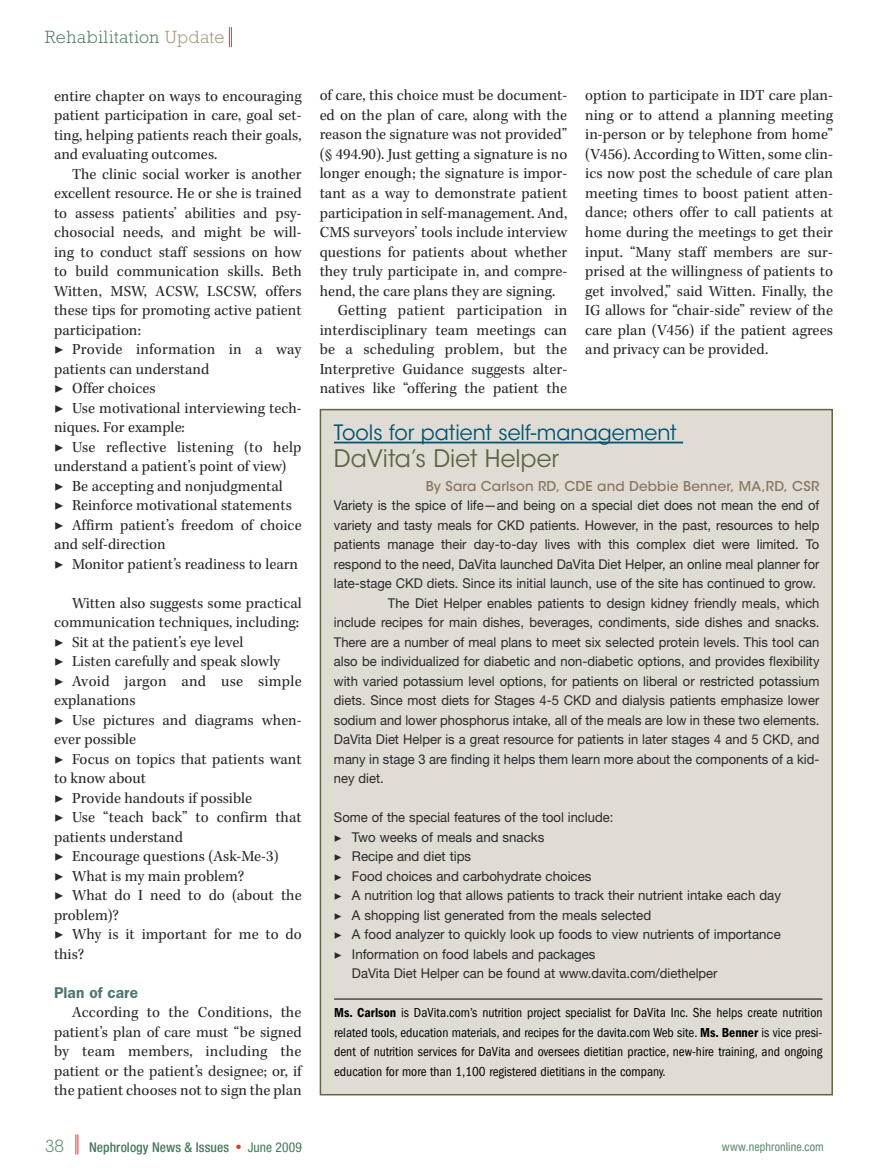
<style>
.page{position:relative;width:878px;height:1175px;background:#fff}
.page>*{position:absolute;margin:0;border:0;box-sizing:border-box;transform-origin:0 0}
.t1{font:24px "ITC Avant Garde Std";color:#606443}
.t2{font:21px "ITC Avant Garde Std";color:#005373}
.t3{font:300 18px "Rockwell Std";letter-spacing:.025em;color:#47785d}
.t4{font:15.75px/19.5px "Kepler Std";color:#29292a;text-align:justify}
.t5{font:600 15.75px "ITC Franklin Gothic Std";letter-spacing:.005em;color:#517676}
.t6{font:13.5px "Helvetica Neue LT Std";color:#29292a;scale:.96 1}
.t7{font:condensed 13.5px/19.5px "ITC Franklin Gothic Std";color:#000;text-align:justify}
.t8{font:13.5px "Helvetica Neue LT Std";color:#29292a}
.t9{font:500 13.5px "ITC Avant Garde Std";letter-spacing:.015em;color:#867660}
.t10{font:500 condensed 13.5px "Helvetica Neue LT Std";letter-spacing:.005em;color:#47785d}
.t11{font:condensed 12px "Helvetica Neue LT Std";letter-spacing:.005em;color:#5e8970}
.s1{color:#a68e70}
.s2{font-family:"Kepler Std"}
.s3{font-family:"ITC Franklin Gothic Std Dm Cd";font-stretch:normal}
.s4{font-family:"ITC Franklin Gothic Std";font-weight:600;font-stretch:normal;font-size:15px;color:#ee3226}
.s5{font-weight:400}
</style>
<div class="page">
<svg style="left:75px;top:1134px;width:3px;height:20px"></svg>
<svg style="left:229px;top:27px;width:3px;height:20px"></svg>
<div style="left:320px;top:409px;width:512px;height:686px;background:#e0dcd4;border:2px solid #606443"></div>
<hr style="left:334px;top:441px;width:349px;height:2px;background:#005373">
<hr style="left:334px;top:998px;width:488px;height:1px;background:#000">
<p class="t3" style="left:45px;top:27px;width:181px">Rehabilitation <span class="s1">Update</span></p>
<p class="t4" style="left:54px;top:86px;width:249px">entire chapter on ways to encouraging patient participation in care, goal set&shy;ting, helping patients reach their goals, and evaluating outcomes.</p>
<p class="t4" style="left:54px;top:164px;width:249px;text-align:left;text-indent:18px">The clinic social worker is another excellent resource. He or she is trained to assess patients’ abilities and psy&shy;chosocial needs, and might be will&shy;ing to conduct staff sessions on how to build communication skills. Beth<br>Witten, MSW, ACSW, LSCSW, offers these tips for promoting active patient participation:<br>▶ Provide information in a way patients can understand<br>▶ Offer choices<br>▶ Use motivational interviewing tech&shy;niques. For example:<br>▶ Use reflective listening (to help understand a patient’s point of view)<br>▶ Be accepting and nonjudgmental<br>▶ Reinforce motivational statements ▶ Affirm patient’s freedom of choice and self-direction<br>▶ Monitor patient’s readiness to learn</p>
<p class="t4" style="left:54px;top:593px;width:249px;text-align:left;text-indent:18px">Witten also suggests some practical communication techniques, including: ▶ Sit at the patient’s eye level<br>▶ Listen carefully and speak slowly<br>▶ Avoid jargon and use simple explanations<br>▶ Use pictures and diagrams when&shy;ever possible<br>▶ Focus on topics that patients want to know about<br>▶ Provide handouts if possible<br>▶ Use “teach back” to confirm that patients understand<br>▶ Encourage questions (Ask-Me-3)<br>▶ What is my main problem?<br>▶ What do I need to do (about the problem)?<br>▶ Why is it important for me to do this?</p>
<p class="t5" style="left:54px;top:983px;width:85px">Plan of care</p>
<p class="t4" style="left:54px;top:1003px;width:249px;text-indent:18px">According to the Conditions, the patient’s plan of care must “be signed by team members, including the patient or the patient’s designee; or, if the patient chooses not to sign the plan</p>
<p class="t4" style="left:319px;top:86px;width:249px">of care, this choice must be document-</p>
<p class="t4" style="left:319px;top:106px;width:249px">ed on the plan of care, along with the</p>
<p class="t4" style="left:319px;top:125px;width:249px">reason the signature was not provided”</p>
<p class="t4" style="left:319px;top:145px;width:249px">(§ 494.90). Just getting a signature is no</p>
<p class="t4" style="left:319px;top:164px;width:249px">longer enough; the signature is impor-</p>
<p class="t4" style="left:319px;top:184px;width:249px">tant as a way to demonstrate patient</p>
<p class="t4" style="left:319px;top:203px;width:249px">participation in self-management. And,</p>
<p class="t4" style="left:319px;top:223px;width:249px">CMS surveyors’ tools include interview</p>
<p class="t4" style="left:319px;top:242px;width:249px">questions for patients about whether</p>
<p class="t4" style="left:319px;top:262px;width:249px">they truly participate in, and compre-</p>
<p class="t4" style="left:319px;top:281px;width:237px">hend, the care plans they are signing.</p>
<p class="t4" style="left:337px;top:301px;width:231px">Getting patient participation in</p>
<p class="t4" style="left:319px;top:320px;width:249px">interdisciplinary team meetings can</p>
<p class="t4" style="left:319px;top:340px;width:249px">be a scheduling problem, but the</p>
<p class="t4" style="left:319px;top:359px;width:249px">Interpretive Guidance suggests alter-</p>
<p class="t4" style="left:319px;top:379px;width:249px">natives like “offering the patient the</p>
<p class="t4" style="left:585px;top:86px;width:249px">option to participate in IDT care plan&shy;ning or to attend a planning meeting in-person or by telephone from home” (V456). According to Witten, some clin&shy;ics now post the schedule of care plan meeting times to boost patient atten&shy;dance; others offer to call patients at home during the meetings to get their input. “Many staff members are sur&shy;prised at the willingness of patients to get involved,” said Witten. Finally, the IG allows for “chair-side” review of the care plan (V456) if the patient agrees and privacy can be provided.</p>
<h2 class="t2" style="left:334px;top:419px;width:344px">Tools for patient self-management</h2>
<h1 class="t1" style="left:334px;top:443px;width:227px">DaVita’s Diet Helper</h1>
<p class="t9" style="left:425px;top:477px;width:395px">By Sara Carlson RD, CDE and Debbie Benner, MA,RD, CSR</p>
<p class="t6" style="left:334px;top:497px;width:507px">Variety is the spice of life—and being on a special diet does not mean the end of</p>
<p class="t6" style="left:334px;top:517px;width:507px">variety and tasty meals for CKD patients. However, in the past, resources to help</p>
<p class="t6" style="left:334px;top:536px;width:507px">patients manage their day-to-day lives with this complex diet were limited. To</p>
<p class="t6" style="left:334px;top:556px;width:507px">respond to the need, DaVita launched DaVita Diet Helper, an online meal planner for</p>
<p class="t6" style="left:334px;top:575px;width:503px">late-stage CKD diets. Since its initial launch, use of the site has continued to grow.</p>
<p class="t6" style="left:388px;top:595px;width:451px">The Diet Helper enables patients to design kidney friendly meals, which</p>
<p class="t6" style="left:334px;top:614px;width:507px">include recipes for main dishes, beverages, condiments, side dishes and snacks.</p>
<p class="t6" style="left:334px;top:634px;width:507px">There are a number of meal plans to meet six selected protein levels. This tool can</p>
<p class="t6" style="left:334px;top:653px;width:507px">also be individualized for diabetic and non-diabetic options, and provides flexibility</p>
<p class="t6" style="left:334px;top:673px;width:507px">with varied potassium level options, for patients on liberal or restricted potassium</p>
<p class="t6" style="left:334px;top:692px;width:507px">diets. Since most diets for Stages 4-5 CKD and dialysis patients emphasize lower</p>
<p class="t6" style="left:334px;top:712px;width:507px">sodium and lower phosphorus intake, all of the meals are low in these two elements.</p>
<p class="t6" style="left:334px;top:731px;width:507px">DaVita Diet Helper is a great resource for patients in later stages 4 and 5 CKD, and</p>
<p class="t6" style="left:334px;top:751px;width:507px">many in stage 3 are finding it helps them learn more about the components of a kid-</p>
<p class="t6" style="left:334px;top:770px;width:53px">ney diet.</p>
<p class="t6" style="left:334px;top:809px;width:292px">Some of the special features of the tool include:</p>
<p class="t8" style="left:334px;top:829px;width:212px"><span class="s2">▶</span> Two weeks of meals and snacks</p>
<p class="t8" style="left:334px;top:848px;width:139px"><span class="s2">▶</span> Recipe and diet tips</p>
<p class="t8" style="left:334px;top:868px;width:259px"><span class="s2">▶</span> Food choices and carbohydrate choices</p>
<p class="t8" style="left:334px;top:887px;width:448px"><span class="s2">▶</span> A nutrition log that allows patients to track their nutrient intake each day</p>
<p class="t8" style="left:334px;top:907px;width:319px"><span class="s2">▶</span> A shopping list generated from the meals selected</p>
<p class="t8" style="left:334px;top:926px;width:448px"><span class="s2">▶</span> A food analyzer to quickly look up foods to view nutrients of importance</p>
<p class="t8" style="left:334px;top:946px;width:263px"><span class="s2">▶</span> Information on food labels and packages</p>
<p class="t6" style="left:352px;top:965px;width:382px">DaVita Diet Helper can be found at www.davita.com/diethelper</p>
<p class="t7" style="left:334px;top:1003px;width:490px"><span class="s3">Ms. Carlson</span> is DaVita.com’s nutrition project specialist for DaVita Inc. She helps create nutrition related tools, education materials, and recipes for the davita.com Web site. <span class="s3">Ms. Benner</span> is vice presi&shy;dent of nutrition services for DaVita and oversees dietitian practice, new-hire training, and ongoing education for more than 1,100 registered dietitians in the company.</p>
<p class="t3" style="left:45px;top:1135px;width:21px">38</p>
<p class="t10" style="left:89px;top:1138px;width:214px">Nephrology News &amp; Issues <span class="s4">•</span> <span class="s5">June 2009</span></p>
<p class="t11" style="left:722px;top:1140px;width:103px">www.nephronline.com</p>
</div>
